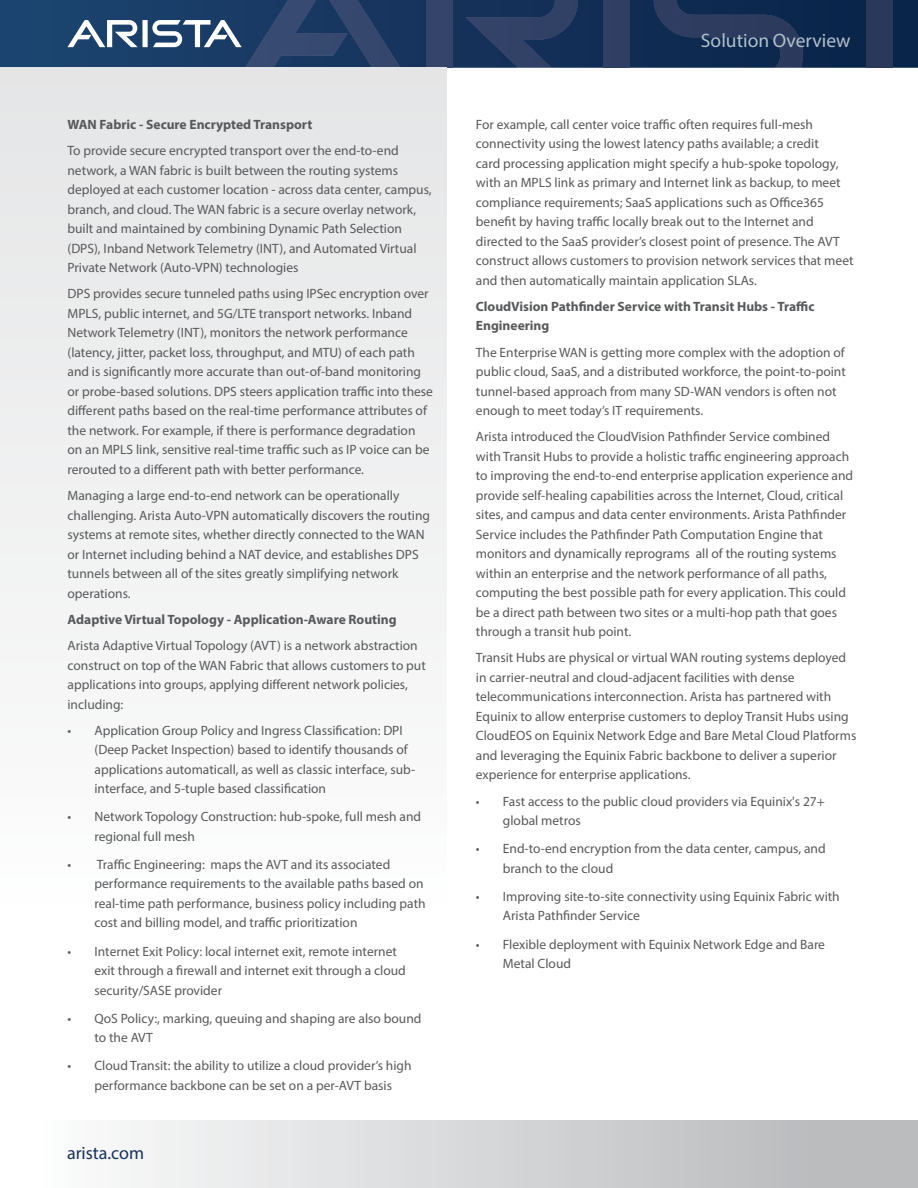
<style>
.page{position:relative;width:918px;height:1188px;background:#fff}
.page>*{position:absolute;margin:0;border:0;box-sizing:border-box;transform-origin:0 0}
.t1{font:19.5px "Myriad Pro";color:#b1c0c9}
.t2{font:18px "Myriad Pro";color:#16325c}
.t3{font:13.5px/19.5px "Myriad Pro";color:#58595b}
.t4{font:700 13.5px/19.5px "Myriad Pro";color:#58595b}
</style>
<div class="page">
<svg style="left:0;top:0;width:918px;height:68px;background:#14325a"></svg>
<div style="left:426px;top:0;width:26px;height:68px;background:#34446a"></div>
<svg style="left:465px;top:0;width:113px;height:68px;background:#22385f"></svg>
<svg style="left:67px;top:0;width:333px;height:68px;background:#355176"></svg>
<div style="left:604px;top:0;width:26px;height:68px;background:#2f3f63"></div>
<svg style="left:654px;top:0;width:149px;height:68px;background:#1a3156"></svg>
<div style="left:867px;top:0;width:26px;height:68px;background:#2a385a"></div>
<div style="left:0;top:1120px;width:918px;height:68px;background:linear-gradient(to right,#fff,#b3b5b7)"></div>
<div style="left:0;top:68px;width:446px;height:917px;background:linear-gradient(to right,#f2f2f3,#f2f2f3)"></div>
<p class="t4" style="left:68px;top:114px;width:246px">WAN Fabric - Secure Encrypted Transport</p>
<p class="t3" style="left:68px;top:141px;width:366px">To provide secure encrypted transport over the end-to-end network, a WAN fabric is built between the routing systems deployed at each customer location - across data center, campus, branch, and cloud. The WAN fabric is a secure overlay network, built and maintained by combining Dynamic Path Selection (DPS), Inband Network Telemetry (INT), and Automated Virtual Private Network (Auto-VPN) technologies</p>
<p class="t3" style="left:68px;top:284px;width:367px">DPS provides secure tunneled paths using IPSec encryption over MPLS, public internet, and 5G/LTE transport networks. Inband Network Telemetry (INT), monitors the network performance (latency, jitter, packet loss, throughput, and MTU) of each path and is significantly more accurate than out-of-band monitoring or probe-based solutions. DPS steers application traffic into these different paths based on the real-time performance attributes of the network. For example, if there is performance degradation on an MPLS link, sensitive real-time traffic such as IP voice can be rerouted to a different path with better performance.</p>
<p class="t3" style="left:68px;top:486px;width:364px">Managing a large end-to-end network can be operationally challenging. Arista Auto-VPN automatically discovers the routing systems at remote sites, whether directly connected to the WAN or Internet including behind a NAT device, and establishes DPS tunnels between all of the sites greatly simplifying network operations.</p>
<p class="t4" style="left:68px;top:609px;width:331px">Adaptive Virtual Topology - Application-Aware Routing</p>
<p class="t3" style="left:68px;top:636px;width:360px">Arista Adaptive Virtual Topology (AVT) is a network abstraction construct on top of the WAN Fabric that allows customers to put applications into groups, applying different network policies, including:</p>
<p class="t3" style="left:94px;top:720px;width:322px;text-indent:-27px">• Application Group Policy and Ingress Classification: DPI (Deep Packet Inspection) based to identify thousands of applications automaticall, as well as classic interface, sub&shy;interface, and 5-tuple based classification</p>
<p class="t3" style="left:94px;top:807px;width:328px;text-indent:-27px">• Network Topology Construction: hub-spoke, full mesh and regional full mesh</p>
<p class="t3" style="left:94px;top:855px;width:333px;text-indent:-27px">• Traffic Engineering: maps the AVT and its associated performance requirements to the available paths based on real-time path performance, business policy including path cost and billing model, and traffic prioritization</p>
<p class="t3" style="left:94px;top:941px;width:313px;text-indent:-27px">• Internet Exit Policy: local internet exit, remote internet exit through a firewall and internet exit through a cloud security/SASE provider</p>
<p class="t3" style="left:94px;top:1008px;width:328px;text-indent:-27px">• QoS Policy:, marking, queuing and shaping are also bound to the AVT</p>
<p class="t3" style="left:68px;top:1056px;width:346px;text-align:center">• Cloud Transit: the ability to utilize a cloud provider’s high performance backbone can be set on a per-AVT basis</p>
<h2 class="t2" style="left:67px;top:1142px;width:79px">arista.com</h2>
<h1 class="t1" style="left:701px;top:29px;width:151px">Solution Overview</h1>
<p class="t3" style="left:476px;top:114px;width:379px">For example, call center voice traffic often requires full-mesh connectivity using the lowest latency paths available; a credit<br>card processing application might specify a hub-spoke topology, with an MPLS link as primary and Internet link as backup, to meet compliance requirements; SaaS applications such as Office365 benefit by having traffic locally break out to the Internet and directed to the SaaS provider’s closest point of presence. The AVT construct allows customers to provision network services that meet and then automatically maintain application SLAs.</p>
<p class="t4" style="left:476px;top:296px;width:340px">CloudVision Pathfinder Service with Transit Hubs - Traffic<br>Engineering</p>
<p class="t3" style="left:476px;top:342px;width:371px">The Enterprise WAN is getting more complex with the adoption of public cloud, SaaS, and a distributed workforce, the point-to-point tunnel-based approach from many SD-WAN vendors is often not enough to meet today’s IT requirements.</p>
<p class="t3" style="left:476px;top:427px;width:379px">Arista introduced the CloudVision Pathfinder Service combined with Transit Hubs to provide a holistic traffic engineering approach to improving the end-to-end enterprise application experience and provide self-healing capabilities across the Internet, Cloud, critical sites, and campus and data center environments. Arista Pathfinder Service includes the Pathfinder Path Computation Engine that monitors and dynamically reprograms all of the routing systems within an enterprise and the network performance of all paths, computing the best possible path for every application. This could be a direct path between two sites or a multi-hop path that goes through a transit hub point.</p>
<p class="t3" style="left:476px;top:648px;width:382px">Transit Hubs are physical or virtual WAN routing systems deployed in carrier-neutral and cloud-adjacent facilities with dense telecommunications interconnection. Arista has partnered with Equinix to allow enterprise customers to deploy Transit Hubs using CloudEOS on Equinix Network Edge and Bare Metal Cloud Platforms and leveraging the Equinix Fabric backbone to deliver a superior experience for enterprise applications.</p>
<p class="t3" style="left:503px;top:791px;width:324px;text-indent:-27px">• Fast access to the public cloud providers via Equinix's 27+ global metros</p>
<p class="t3" style="left:503px;top:839px;width:324px;text-indent:-27px">• End-to-end encryption from the data center, campus, and branch to the cloud</p>
<p class="t3" style="left:503px;top:886px;width:338px;text-indent:-27px">• Improving site-to-site connectivity using Equinix Fabric with<br>Arista Pathfinder Service</p>
<p class="t3" style="left:503px;top:934px;width:324px;text-indent:-27px">• Flexible deployment with Equinix Network Edge and Bare<br>Metal Cloud</p>
</div>
